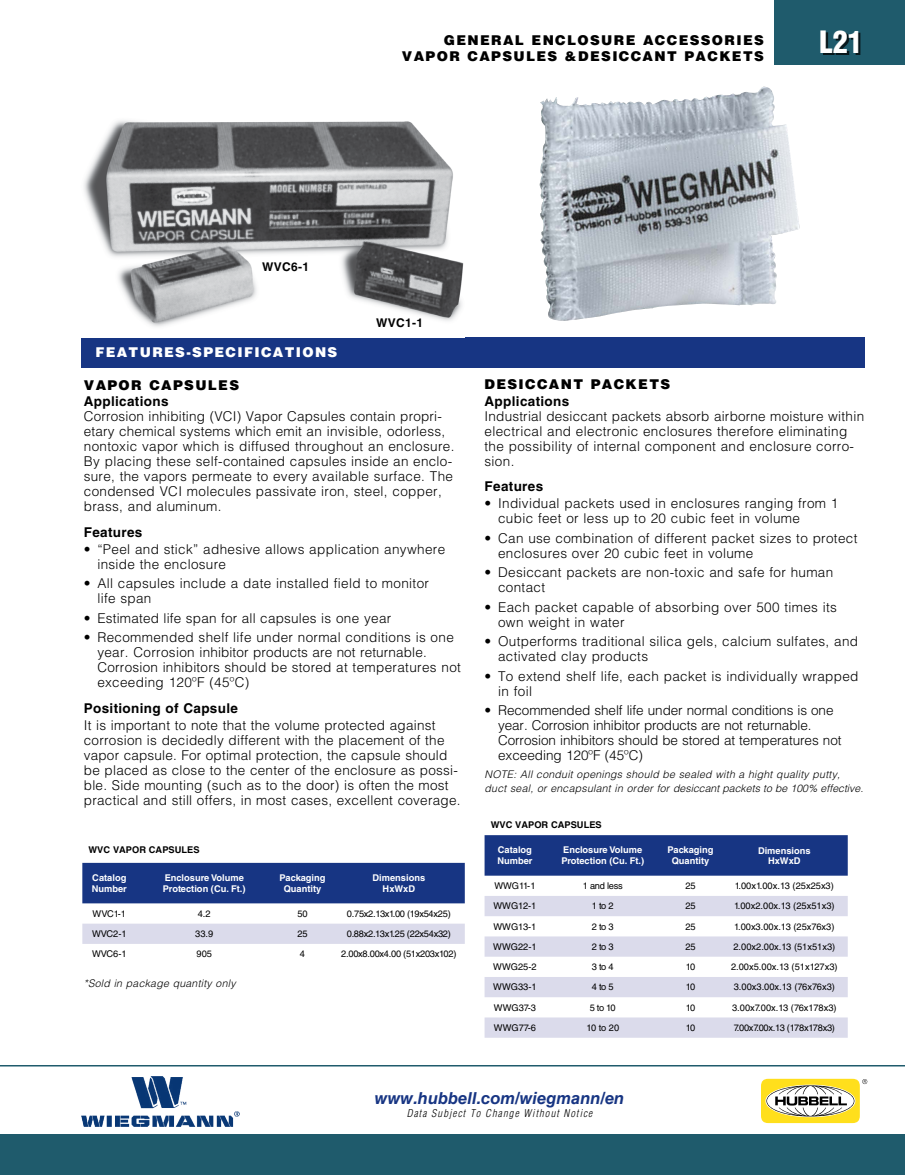
<style>
.page{position:relative;width:905px;height:1175px;background:#fff}
.page>*{position:absolute;margin:0;border:0;box-sizing:border-box;transform-origin:0 0}
.t1{font:900 condensed 30px "Helvetica LT Std";color:#fff}
.t2{font:italic 700 16.5px "Helvetica LT Std";color:#173583}
.t3{font:300 13.5px/15px "Helvetica LT Std";letter-spacing:.025em;color:#000}
.t4{font:300 13.5px/15px "Helvetica LT Std";letter-spacing:-.005em;color:#000}
.t5{font:900 13.5px/16.2px "Helvetica LT Std";letter-spacing:.1em;color:#000;text-align:right}
.t6{font:700 13.5px "Helvetica LT Std";letter-spacing:.025em;color:#000}
.t7{font:900 13.5px "Helvetica LT Std";letter-spacing:.1em;color:#fff}
.t8{font:700 12px "Helvetica LT Std";letter-spacing:.025em;color:#000}
.t9{font:italic 300 10.5px/13.5px "Helvetica LT Std";letter-spacing:.025em;color:#000}
.t10{font:italic 300 condensed 10.5px "Helvetica LT Std";letter-spacing:.105em;color:#000}
.t11{font:9.3px "Helvetica LT Std";color:#000}
.t12{font:700 9.3px/11.1px "Helvetica LT Std";color:#fff}
.t13{font:9.3px "Helvetica LT Std";letter-spacing:-.03em;color:#000}
.t14{font:700 9.3px "Helvetica LT Std";color:#000}
</style>
<div class="page">
<div style="left:81px;top:338px;width:783px;height:30px;background:#173583"></div>
<hr style="left:0;top:1065px;width:904px;height:1px;background:#1f5b6c">
<img style="left:82px;top:1076px;width:157px;height:50px">
<div style="left:761px;top:1078px;width:98px;height:45px;background:#ffdf1c;border-radius:7px"></div>
<svg style="left:766px;top:1085px;width:88px;height:31px"></svg>
<svg style="left:862px;top:1079px;width:5px;height:5px"></svg>
<div style="left:774px;top:0;width:130px;height:64px;background:#1f5b6c"></div>
<div style="left:823px;top:33px;width:37px;height:22px;background:#000;opacity:.75"></div>
<img style="left:84px;top:120px;width:380px;height:207px">
<svg style="left:539px;top:86px;width:261px;height:235px"></svg>
<img style="left:644px;top:88px;width:117px;height:17px">
<div style="left:0;top:1134px;width:904px;height:40px;background:#1f5b6c"></div>
<div style="left:82px;top:862px;width:383px;height:41px;background:#173583"></div>
<div style="left:82px;top:923px;width:383px;height:21px;background:#dbdbeb"></div>
<div style="left:484px;top:835px;width:363px;height:40px;background:#173583"></div>
<svg style="left:484px;top:896px;width:363px;height:141px;fill:#dbdbeb"></svg>
<p class="t5" style="left:402px;top:32px;width:363px">GENERAL ENCLOSURE ACCESSORIES<br>VAPOR CAPSULES &amp;DESICCANT PACKETS</p>
<h1 class="t1" style="left:819px;top:23px;width:45px">L21</h1>
<p class="t8" style="left:262px;top:259px;width:48px">WVC6-1</p>
<p class="t7" style="left:95px;top:343px;width:243px">FEATURES-SPECIFICATIONS</p>
<p class="t8" style="left:376px;top:315px;width:48px">WVC1-1</p>
<p class="t5" style="left:84px;top:376px;width:157px">VAPOR CAPSULES</p>
<p class="t6" style="left:84px;top:393px;width:86px">Applications</p>
<p class="t3" style="left:84px;top:409px;width:372px">Corrosion inhibiting (VCI) Vapor Capsules contain propri&shy;etary chemical systems which emit an invisible, odorless, nontoxic vapor which is diffused throughout an enclosure.<br>By placing these self-contained capsules inside an enclo&shy;sure, the vapors permeate to every available surface. The condensed VCI molecules passivate iron, steel, copper, brass, and aluminum.</p>
<p class="t6" style="left:84px;top:523px;width:60px">Features</p>
<p class="t3" style="left:97px;top:541px;width:349px;text-indent:-14px">• “Peel and stick” adhesive allows application anywhere inside the enclosure</p>
<p class="t3" style="left:97px;top:576px;width:333px;text-indent:-14px">• All capsules include a date installed field to monitor life span</p>
<p class="t3" style="left:84px;top:610px;width:309px">• Estimated life span for all capsules is one year</p>
<p class="t3" style="left:97px;top:630px;width:365px;text-indent:-14px">• Recommended shelf life under normal conditions is one year. Corrosion inhibitor products are not returnable.<br>Corrosion inhibitors should be stored at temperatures not exceeding 120ºF (45ºC)</p>
<p class="t6" style="left:84px;top:700px;width:156px">Positioning of Capsule</p>
<p class="t3" style="left:84px;top:717px;width:378px">It is important to note that the volume protected against corrosion is decidedly different with the placement of the vapor capsule. For optimal protection, the capsule should be placed as close to the center of the enclosure as possi&shy;ble. Side mounting (such as to the door) is often the most practical and still offers, in most cases, excellent coverage.</p>
<p class="t14" style="left:88px;top:843px;width:112px">WVC VAPOR CAPSULES</p>
<p class="t12" style="left:92px;top:872px;width:37px">Catalog<br>Number</p>
<p class="t12" style="left:163px;top:872px;width:84px">Enclosure Volume<br>Protection (Cu. Ft.)</p>
<p class="t12" style="left:279px;top:872px;width:47px;text-align:center">Packaging<br>Quantity</p>
<p class="t12" style="left:372px;top:872px;width:54px;line-height:10.5px;text-align:center">Dimensions<br>HxWxD</p>
<p class="t11" style="left:93px;top:908px;width:35px">WVC1-1</p>
<p class="t11" style="left:198px;top:908px;width:14px">4.2</p>
<p class="t11" style="left:297px;top:908px;width:12px">50</p>
<p class="t13" style="left:347px;top:908px;width:105px">0.75x2.13x1.00 (19x54x25)</p>
<p class="t11" style="left:92px;top:928px;width:36px">WVC2-1</p>
<p class="t11" style="left:195px;top:928px;width:20px">33.9</p>
<p class="t11" style="left:297px;top:928px;width:12px">25</p>
<p class="t13" style="left:347px;top:928px;width:106px">0.88x2.13x1.25 (22x54x32)</p>
<p class="t11" style="left:92px;top:948px;width:36px">WVC6-1</p>
<p class="t11" style="left:196px;top:948px;width:17px">905</p>
<p class="t11" style="left:300px;top:948px;width:7px">4</p>
<p class="t13" style="left:341px;top:948px;width:117px">2.00x8.00x4.00 (51x203x102)</p>
<p class="t9" style="left:84px;top:976px;width:153px">*Sold in package quantity only</p>
<p class="t5" style="left:484px;top:376px;width:187px">DESICCANT PACKETS</p>
<p class="t6" style="left:484px;top:392px;width:86px">Applications</p>
<p class="t3" style="left:484px;top:408px;width:381px">Industrial desiccant packets absorb airborne moisture within electrical and electronic enclosures therefore eliminating the possibility of internal component and enclosure corro&shy;sion.</p>
<p class="t6" style="left:484px;top:478px;width:60px">Features</p>
<p class="t3" style="left:498px;top:496px;width:342px;text-indent:-14px">• Individual packets used in enclosures ranging from 1 cubic feet or less up to 20 cubic feet in volume</p>
<p class="t3" style="left:498px;top:530px;width:361px;text-indent:-14px">• Can use combination of different packet sizes to protect enclosures over 20 cubic feet in volume</p>
<p class="t3" style="left:498px;top:565px;width:337px;text-indent:-14px">• Desiccant packets are non-toxic and safe for human contact</p>
<p class="t3" style="left:498px;top:599px;width:340px;text-indent:-14px">• Each packet capable of absorbing over 500 times its own weight in water</p>
<p class="t3" style="left:498px;top:634px;width:361px;text-indent:-14px">• Outperforms traditional silica gels, calcium sulfates, and activated clay products</p>
<p class="t3" style="left:498px;top:668px;width:362px;text-indent:-14px">• To extend shelf life, each packet is individually wrapped in foil</p>
<p class="t4" style="left:498px;top:703px;width:345px;text-indent:-14px">• Recommended shelf life under normal conditions is one year. Corrosion inhibitor products are not returnable.<br>Corrosion inhibitors should be stored at temperatures not exceeding 120ºF (45ºC)</p>
<p class="t9" style="left:484px;top:768px;width:380px">NOTE: All conduit openings should be sealed with a hight quality putty, duct seal, or encapsulant in order for desiccant packets to be 100% effective.</p>
<p class="t14" style="left:490px;top:819px;width:112px">WVC VAPOR CAPSULES</p>
<p class="t12" style="left:497px;top:844px;width:37px">Catalog<br>Number</p>
<p class="t12" style="left:561px;top:844px;width:84px">Enclosure Volume<br>Protection (Cu. Ft.)</p>
<p class="t12" style="left:667px;top:844px;width:47px;text-align:center">Packaging<br>Quantity</p>
<p class="t12" style="left:758px;top:844px;width:54px;line-height:10.5px;text-align:center">Dimensions<br>HxWxD</p>
<p class="t11" style="left:494px;top:880px;width:43px">WWG11-1</p>
<p class="t11" style="left:583px;top:880px;width:41px">1 and less</p>
<p class="t11" style="left:685px;top:880px;width:12px">25</p>
<p class="t11" style="left:734px;top:880px;width:101px">1.00x1.00x.13 (25x25x3)</p>
<p class="t11" style="left:493px;top:900px;width:44px">WWG12-1</p>
<p class="t11" style="left:592px;top:900px;width:23px">1 to 2</p>
<p class="t11" style="left:685px;top:900px;width:12px">25</p>
<p class="t11" style="left:734px;top:900px;width:102px">1.00x2.00x.13 (25x51x3)</p>
<p class="t11" style="left:493px;top:921px;width:44px">WWG13-1</p>
<p class="t11" style="left:592px;top:921px;width:23px">2 to 3</p>
<p class="t11" style="left:685px;top:921px;width:12px">25</p>
<p class="t11" style="left:734px;top:921px;width:102px">1.00x3.00x.13 (25x76x3)</p>
<p class="t11" style="left:493px;top:941px;width:45px">WWG22-1</p>
<p class="t11" style="left:592px;top:941px;width:23px">2 to 3</p>
<p class="t11" style="left:685px;top:941px;width:12px">25</p>
<p class="t11" style="left:733px;top:941px;width:103px">2.00x2.00x.13 (51x51x3)</p>
<p class="t11" style="left:493px;top:961px;width:45px">WWG25-2</p>
<p class="t11" style="left:592px;top:961px;width:23px">3 to 4</p>
<p class="t11" style="left:685px;top:961px;width:11px">10</p>
<p class="t11" style="left:731px;top:961px;width:108px">2.00x5.00x.13 (51x127x3)</p>
<p class="t11" style="left:493px;top:981px;width:45px">WWG33-1</p>
<p class="t11" style="left:592px;top:981px;width:23px">4 to 5</p>
<p class="t11" style="left:685px;top:981px;width:11px">10</p>
<p class="t11" style="left:733px;top:981px;width:103px">3.00x3.00x.13 (76x76x3)</p>
<p class="t11" style="left:494px;top:1002px;width:44px">WWG37-3</p>
<p class="t11" style="left:589px;top:1002px;width:28px">5 to 10</p>
<p class="t11" style="left:685px;top:1002px;width:11px">10</p>
<p class="t11" style="left:732px;top:1002px;width:106px">3.00x7.00x.13 (76x178x3)</p>
<p class="t11" style="left:494px;top:1022px;width:44px">WWG77-6</p>
<p class="t11" style="left:586px;top:1022px;width:34px">10 to 20</p>
<p class="t11" style="left:685px;top:1022px;width:11px">10</p>
<p class="t13" style="left:733px;top:1022px;width:103px">7.00x7.00x.13 (178x178x3)</p>
<p class="t2" style="left:375px;top:1088px;width:251px">www.hubbell.com/wiegmann/en</p>
<p class="t10" style="left:407px;top:1106px;width:187px">Data Subject To Change Without Notice</p>
</div>
